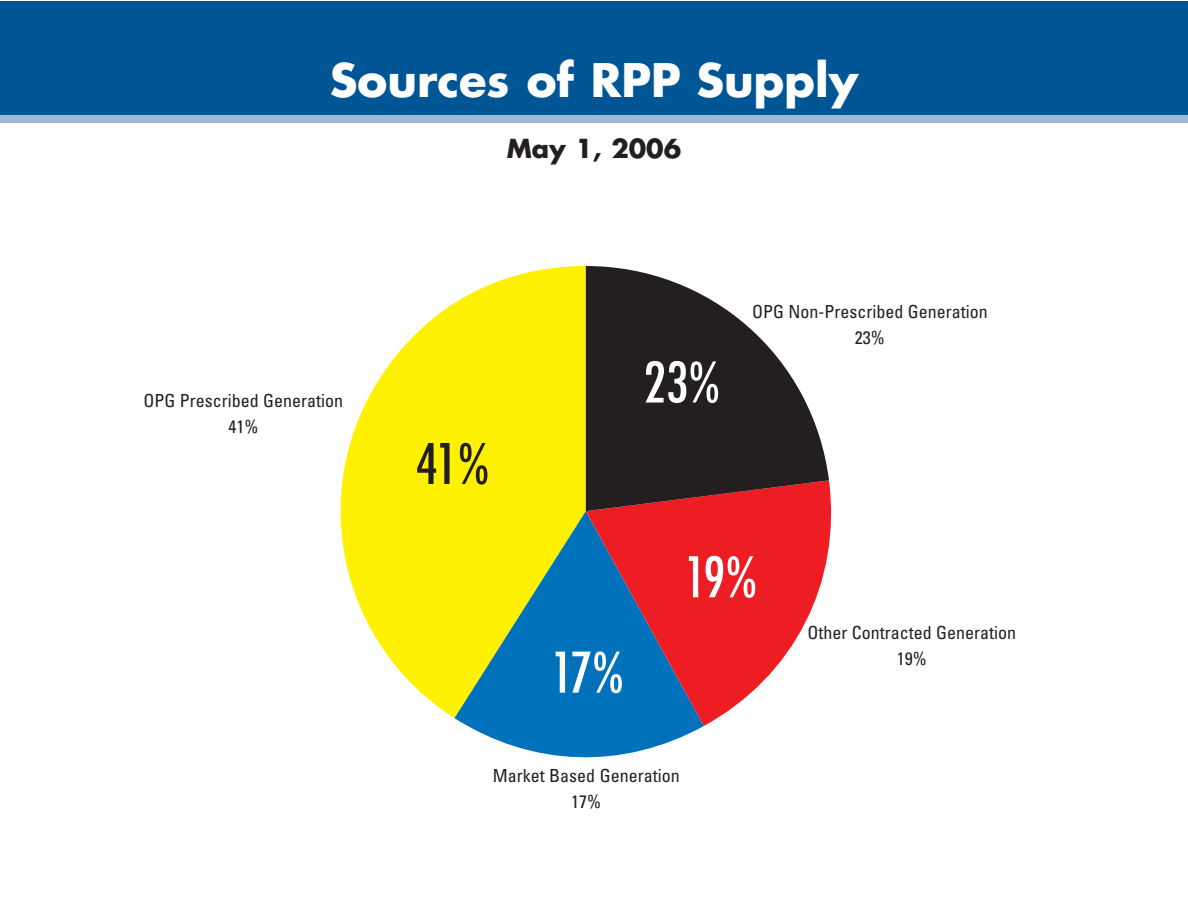
<style>
.page{position:relative;width:1188px;height:918px;background:#fff}
.page>*{position:absolute;margin:0;border:0;box-sizing:border-box;transform-origin:0 0}
.t1{font:500 condensed 54.45px "Futura";color:#fff}
.t2{font:500 condensed 54.45px "Futura";color:#231f20}
.t3{font:700 45px "Futura";color:#fff}
.t4{font:700 25.5px "Futura";color:#231f20}
.t5{font:condensed 18px/26.2px "Univers";color:#231f20;text-align:center}
</style>
<div class="page">
<svg style="left:340px;top:266px;width:246px;height:452px;fill:#fff101"></svg>
<svg style="left:454px;top:511px;width:250px;height:247px;background:#77ae7a"></svg>
<svg style="left:586px;top:481px;width:245px;height:245px;background:#b75268"></svg>
<svg style="left:586px;top:266px;width:243px;height:245px;fill:#231f20"></svg>
<div style="left:0;top:2px;width:1188px;height:117px;background:#005595"></div>
<div style="left:0;top:115px;width:1188px;height:8px;background:#a4b7d7"></div>
<h2 class="t3" style="left:330px;top:59px;width:530px">Sources of RPP Supply</h2>
<h3 class="t4" style="left:507px;top:137px;width:176px">May 1, 2006</h3>
<p class="t5" style="left:144px;top:389px;width:201px">OPG Prescribed Generation<br>41%</p>
<h1 class="t2" style="left:416px;top:433px;width:75px">41%</h1>
<h1 class="t1" style="left:644px;top:352px;width:78px">23%</h1>
<p class="t5" style="left:752px;top:300px;width:237px">OPG Non-Prescribed Generation<br>23%</p>
<h1 class="t1" style="left:551px;top:642px;width:75px">17%</h1>
<h1 class="t1" style="left:684px;top:547px;width:75px">19%</h1>
<p class="t5" style="left:807px;top:621px;width:210px">Other Contracted Generation<br>19%</p>
<p class="t5" style="left:493px;top:764px;width:188px">Market Based Generation<br>17%</p>
</div>
